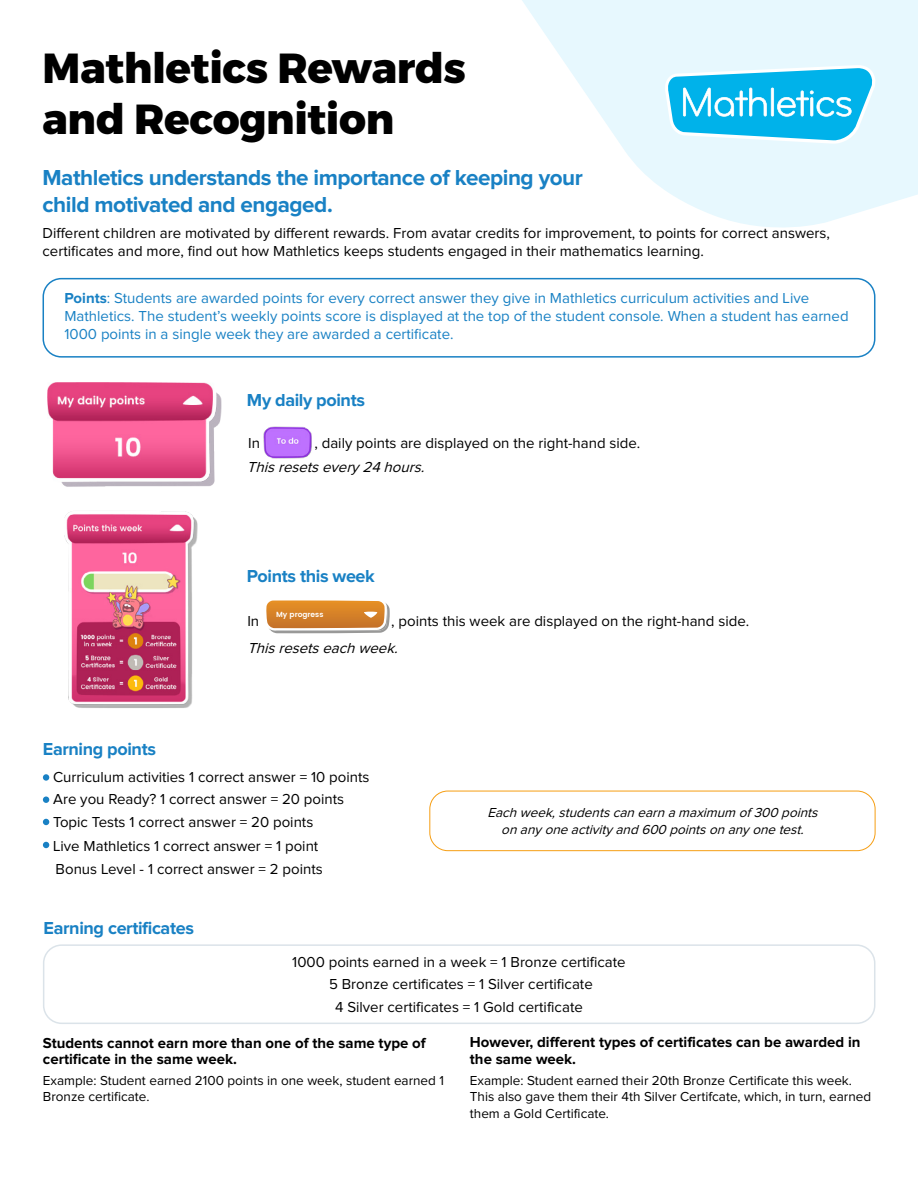
<style>
.page{position:relative;width:918px;height:1188px;background:#fff}
.page>*{position:absolute;margin:0;border:0;box-sizing:border-box;transform-origin:0 0}
.t1{font:800 42px/50.4px "Montserrat";letter-spacing:-.01em;color:#000}
.t2{font:700 22.5px/27px "Proxima Nova";letter-spacing:-.02em;color:#1981c4}
.t3{font:700 18px "Proxima Nova";letter-spacing:-.02em;color:#1981c4}
.t4{font:15px/22.2px "Proxima Nova";color:#000}
.t5{font:15px/18px "Proxima Nova";color:#1981c4}
.t6{font:700 15px/16.5px "Proxima Nova";color:#000}
.t7{font:italic 15px "Proxima Nova";color:#000}
.t8{font:13.5px/16.5px "Proxima Nova";color:#000}
.t9{font:italic 13.5px/16.5px "Proxima Nova";color:#000;text-align:center}
.t10{font:600 7.5px "Poppins";color:#fff}
.s1{font-weight:700}
</style>
<div class="page">
<div style="left:43px;top:774px;width:6px;height:7px;background:#1981c4;border-radius:50%"></div>
<svg style="left:43px;top:797px;width:6px;height:6px"></svg>
<svg style="left:43px;top:819px;width:6px;height:6px"></svg>
<svg style="left:43px;top:842px;width:6px;height:6px"></svg>
<div style="left:429px;top:791px;width:446px;height:60px;border:1px solid #f69e13;border-radius:18px"></div>
<div style="left:43px;top:944px;width:832px;height:80px;border:2px solid #dbe3e9;border-radius:18px"></div>
<img style="left:65px;top:511px;width:133px;height:197px">
<svg style="left:266px;top:600px;width:124px;height:33px;background:#d69551"></svg>
<div style="left:43px;top:278px;width:832px;height:80px;border:2px solid #1981c4;border-radius:18px"></div>
<svg style="left:522px;top:0;width:396px;height:228px"></svg>
<svg style="left:665px;top:65px;width:210px;height:79px;background:#55cbf1"></svg>
<img style="left:47px;top:382px;width:174px;height:105px">
<img style="left:263px;top:426px;width:49px;height:33px">
<h1 class="t1" style="left:43px;top:44px;width:425px">Mathletics Rewards and Recognition</h1>
<h2 class="t2" style="left:43px;top:165px;width:542px">Mathletics understands the importance of keeping your child motivated and engaged.</h2>
<p class="t4" style="left:43px;top:224px;width:789px;line-height:18px">Different children are motivated by different rewards. From avatar credits for improvement, to points for correct answers, certificates and more, find out how Mathletics keeps students engaged in their mathematics learning.</p>
<p class="t5" style="left:65px;top:290px;width:786px"><span class="s1">Points</span>: Students are awarded points for every correct answer they give in Mathletics curriculum activities and Live<br>Mathletics. The student’s weekly points score is displayed at the top of the student console. When a student has earned<br>1000 points in a single week they are awarded a certificate.</p>
<p class="t3" style="left:247px;top:390px;width:119px">My daily points</p>
<p class="t4" style="left:248px;top:432px;width:13px">In</p>
<p class="t4" style="left:314px;top:432px;width:327px">, daily points are displayed on the right-hand side.</p>
<p class="t7" style="left:247px;top:458px;width:183px">Thisresetsevery24hours.</p>
<p class="t3" style="left:247px;top:565px;width:129px">Points this week</p>
<p class="t10" style="left:276px;top:609px;width:49px">My progress</p>
<p class="t4" style="left:247px;top:610px;width:13px">In</p>
<p class="t4" style="left:391px;top:610px;width:359px">, points this week are displayed on the right-hand side.</p>
<p class="t7" style="left:247px;top:640px;width:156px">Thisresetseachweek.</p>
<p class="t3" style="left:43px;top:738px;width:115px">Earning points</p>
<p class="t4" style="left:53px;top:766px;width:318px">Curriculum activities 1 correct answer = 10 points<br>Are you Ready? 1 correct answer = 20 points<br>Topic Tests 1 correct answer = 20 points</p>
<p class="t4" style="left:53px;top:835px;width:271px">Live Mathletics 1 correct answer = 1 point<br>Bonus Level - 1 correct answer = 2 points</p>
<p class="t3" style="left:44px;top:917px;width:152px">Earning certificates</p>
<p class="t9" style="left:487px;top:805px;width:336px">Eachweek,studentscanearnamaximum of 300 points onanyoneactivityand600 pointsonanyonetest.</p>
<p class="t4" style="left:292px;top:951px;width:335px;text-align:center">1000 points earned in a week = 1 Bronze certificate<br>5 Bronze certificates = 1 Silver certificate<br>4 Silver certificates = 1 Gold certificate</p>
<p class="t6" style="left:470px;top:1035px;width:392px">However, different types of certificates can be awarded in the same week.</p>
<p class="t8" style="left:470px;top:1072px;width:403px">Example: Student earned their 20th Bronze Certificate this week.<br>This also gave them their 4th Silver Certifcate, which, in turn, earned them a Gold Certificate.</p>
<p class="t6" style="left:43px;top:1035px;width:384px">Students cannot earn more than one of the same type of certificate in the same week.</p>
<p class="t8" style="left:43px;top:1072px;width:403px">Example: Student earned 2100 points in one week, student earned 1<br>Bronze certificate.</p>
</div>
